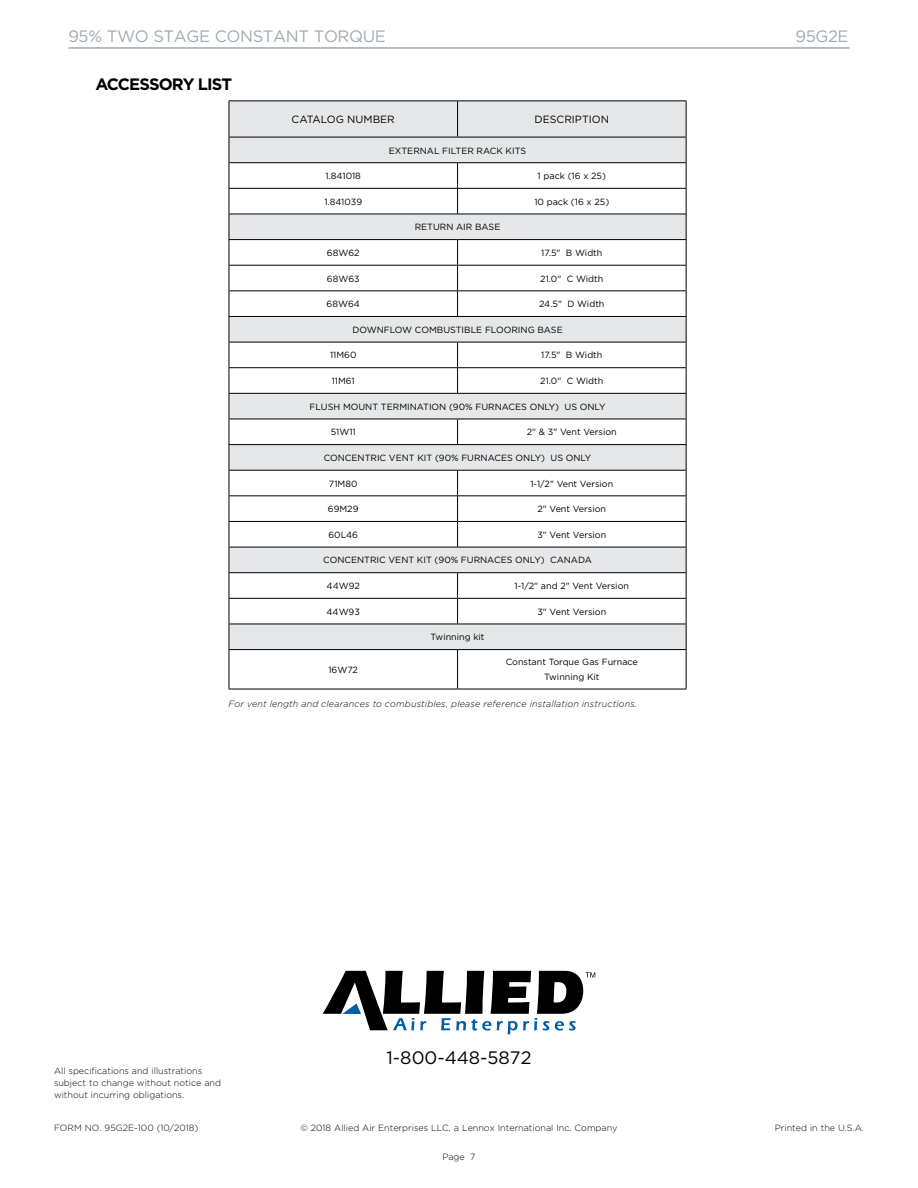
<style>
.page{position:relative;width:918px;height:1188px;background:#fff}
.page>*{position:absolute;margin:0;border:0;box-sizing:border-box;transform-origin:0 0}
.t1{font:18px "Gotham";color:#000}
.t2{font:16.5px "Gotham";letter-spacing:-.025em;color:#a1abb2}
.t3{font:700 16.5px "Gotham";letter-spacing:-.05em;color:#000}
.t4{font:10.5px "Gotham";color:#000}
.t5{font:9px/15px "Gotham";color:#000;text-align:center}
.t6{font:300 9px/12px "Gotham";color:#000}
.t7{font:italic 300 9px "Gotham";letter-spacing:.02em;color:#000}
</style>
<div class="page">
<svg style="left:323px;top:971px;width:272px;height:63px"></svg>
<hr style="left:68px;top:47px;width:782px;height:2px;background:#a1abb2">
<svg style="left:230px;top:101px;width:456px;height:471px"></svg>
<div style="left:229px;top:624px;width:457px;height:26px;background:#e6e7e8"></div>
<hr style="left:229px;top:100px;width:229px;height:1px;background:#000">
<hr style="left:229px;top:101px;width:1px;height:36px;background:#000">
<hr style="left:458px;top:100px;width:229px;height:1px;background:#000">
<hr style="left:457px;top:101px;width:1px;height:36px;background:#000">
<hr style="left:686px;top:101px;width:1px;height:36px;background:#000">
<hr style="left:229px;top:137px;width:229px;height:1px;background:#000">
<hr style="left:458px;top:137px;width:229px;height:1px;background:#000">
<hr style="left:229px;top:162px;width:229px;height:1px;background:#000">
<hr style="left:458px;top:162px;width:229px;height:1px;background:#000">
<hr style="left:229px;top:188px;width:229px;height:1px;background:#000">
<hr style="left:458px;top:188px;width:229px;height:1px;background:#000">
<svg style="left:457px;top:163px;width:1px;height:51px"></svg>
<hr style="left:229px;top:214px;width:229px;height:1px;background:#000">
<hr style="left:458px;top:214px;width:229px;height:1px;background:#000">
<hr style="left:229px;top:239px;width:229px;height:1px;background:#000">
<hr style="left:458px;top:239px;width:229px;height:1px;background:#000">
<hr style="left:229px;top:265px;width:229px;height:1px;background:#000">
<hr style="left:458px;top:265px;width:229px;height:1px;background:#000">
<hr style="left:229px;top:290px;width:229px;height:1px;background:#000">
<hr style="left:458px;top:290px;width:229px;height:1px;background:#000">
<svg style="left:457px;top:240px;width:1px;height:76px"></svg>
<hr style="left:229px;top:316px;width:229px;height:1px;background:#000">
<hr style="left:458px;top:316px;width:229px;height:1px;background:#000">
<hr style="left:229px;top:342px;width:229px;height:1px;background:#000">
<hr style="left:458px;top:342px;width:229px;height:1px;background:#000">
<hr style="left:229px;top:367px;width:229px;height:1px;background:#000">
<hr style="left:458px;top:367px;width:229px;height:1px;background:#000">
<svg style="left:457px;top:342px;width:1px;height:51px"></svg>
<hr style="left:229px;top:393px;width:229px;height:1px;background:#000">
<hr style="left:458px;top:393px;width:229px;height:1px;background:#000">
<hr style="left:229px;top:419px;width:229px;height:1px;background:#000">
<hr style="left:458px;top:419px;width:229px;height:1px;background:#000">
<svg style="left:457px;top:419px;width:1px;height:25px"></svg>
<hr style="left:229px;top:444px;width:229px;height:1px;background:#000">
<hr style="left:458px;top:444px;width:229px;height:1px;background:#000">
<hr style="left:229px;top:470px;width:229px;height:1px;background:#000">
<hr style="left:458px;top:470px;width:229px;height:1px;background:#000">
<hr style="left:229px;top:495px;width:229px;height:1px;background:#000">
<hr style="left:458px;top:495px;width:229px;height:1px;background:#000">
<hr style="left:229px;top:521px;width:229px;height:1px;background:#000">
<hr style="left:458px;top:521px;width:229px;height:1px;background:#000">
<svg style="left:457px;top:471px;width:1px;height:76px"></svg>
<hr style="left:229px;top:547px;width:229px;height:1px;background:#000">
<hr style="left:458px;top:547px;width:229px;height:1px;background:#000">
<hr style="left:229px;top:572px;width:229px;height:1px;background:#000">
<hr style="left:458px;top:572px;width:229px;height:1px;background:#000">
<hr style="left:229px;top:598px;width:229px;height:1px;background:#000">
<hr style="left:458px;top:598px;width:229px;height:1px;background:#000">
<svg style="left:457px;top:573px;width:1px;height:51px"></svg>
<hr style="left:229px;top:624px;width:229px;height:1px;background:#000">
<svg style="left:229px;top:137px;width:1px;height:512px"></svg>
<hr style="left:458px;top:624px;width:229px;height:1px;background:#000">
<svg style="left:686px;top:137px;width:1px;height:512px"></svg>
<hr style="left:229px;top:649px;width:229px;height:1px;background:#000">
<hr style="left:229px;top:650px;width:1px;height:39px;background:#000">
<hr style="left:458px;top:649px;width:229px;height:1px;background:#000">
<hr style="left:457px;top:650px;width:1px;height:39px;background:#000">
<hr style="left:686px;top:650px;width:1px;height:39px;background:#000">
<hr style="left:229px;top:689px;width:229px;height:1px;background:#000">
<hr style="left:458px;top:689px;width:229px;height:1px;background:#000">
<h2 class="t2" style="left:68px;top:26px;width:319px">95% TWO STAGE CONSTANT TORQUE</h2>
<h2 class="t2" style="left:796px;top:26px;width:54px">95G2E</h2>
<h2 class="t3" style="left:95px;top:73px;width:138px">ACCESSORY LIST</h2>
<p class="t4" style="left:292px;top:113px;width:105px">CATALOG NUMBER</p>
<p class="t4" style="left:535px;top:113px;width:76px">DESCRIPTION</p>
<p class="t5" style="left:389px;top:143px;width:139px">EXTERNAL FILTER RACK KITS</p>
<p class="t5" style="left:326px;top:168px;width:37px">1.841018</p>
<p class="t5" style="left:538px;top:168px;width:70px">1 pack (16 x 25)</p>
<p class="t5" style="left:324px;top:194px;width:39px">1.841039</p>
<p class="t5" style="left:534px;top:194px;width:76px">10 pack (16 x 25)</p>
<p class="t5" style="left:415px;top:219px;width:87px">RETURN AIR BASE</p>
<p class="t5" style="left:327px;top:245px;width:34px">68W62</p>
<p class="t5" style="left:541px;top:245px;width:63px">17.5" B Width</p>
<p class="t5" style="left:327px;top:271px;width:34px">68W63</p>
<p class="t5" style="left:540px;top:271px;width:65px">21.0" C Width</p>
<p class="t5" style="left:327px;top:296px;width:35px">68W64</p>
<p class="t5" style="left:539px;top:296px;width:67px">24.5" D Width</p>
<p class="t5" style="left:352px;top:322px;width:212px">DOWNFLOW COMBUSTIBLE FLOORING BASE</p>
<p class="t5" style="left:330px;top:348px;width:28px">11M60</p>
<p class="t5" style="left:541px;top:348px;width:63px">17.5" B Width</p>
<p class="t5" style="left:332px;top:373px;width:25px">11M61</p>
<p class="t5" style="left:540px;top:373px;width:65px">21.0" C Width</p>
<p class="t5" style="left:310px;top:399px;width:297px">FLUSH MOUNT TERMINATION (90% FURNACES ONLY) US ONLY</p>
<p class="t5" style="left:331px;top:424px;width:27px">51W11</p>
<p class="t5" style="left:527px;top:424px;width:91px">2" &amp; 3" Vent Version</p>
<p class="t5" style="left:324px;top:450px;width:269px">CONCENTRIC VENT KIT (90% FURNACES ONLY) US ONLY</p>
<p class="t5" style="left:329px;top:476px;width:30px">71M80</p>
<p class="t5" style="left:530px;top:476px;width:84px">1-1/2" Vent Version</p>
<p class="t5" style="left:328px;top:501px;width:32px">69M29</p>
<p class="t5" style="left:537px;top:501px;width:70px">2" Vent Version</p>
<p class="t5" style="left:328px;top:527px;width:31px">60L46</p>
<p class="t5" style="left:537px;top:527px;width:70px">3" Vent Version</p>
<p class="t5" style="left:323px;top:553px;width:270px">CONCENTRIC VENT KIT (90% FURNACES ONLY) CANADA</p>
<p class="t5" style="left:327px;top:578px;width:35px">44W92</p>
<p class="t5" style="left:515px;top:578px;width:116px">1-1/2" and 2" Vent Version</p>
<p class="t5" style="left:327px;top:604px;width:35px">44W93</p>
<p class="t5" style="left:537px;top:604px;width:70px">3" Vent Version</p>
<p class="t5" style="left:431px;top:629px;width:55px">Twinning kit</p>
<p class="t5" style="left:328px;top:662px;width:31px">16W72</p>
<p class="t5" style="left:506px;top:655px;width:134px">Constant Torque Gas Furnace<br>Twinning Kit</p>
<p class="t7" style="left:229px;top:698px;width:410px">For vent length and clearances to combustibles, please reference installation instructions.</p>
<p class="t6" style="left:54px;top:1064px;width:169px">All specifications and illustrations subject to change without notice and without incurring obligations.</p>
<h1 class="t1" style="left:387px;top:1046px;width:146px">1-800-448-5872</h1>
<p class="t6" style="left:54px;top:1122px;width:146px">FORM NO. 95G2E-100 (10/2018)</p>
<p class="t6" style="left:301px;top:1122px;width:319px">© 2018 Allied Air Enterprises LLC, a Lennox International Inc. Company</p>
<p class="t6" style="left:775px;top:1122px;width:91px">Printed in the U.S.A.</p>
<p class="t6" style="left:443px;top:1150px;width:34px">Page 7</p>
</div>
